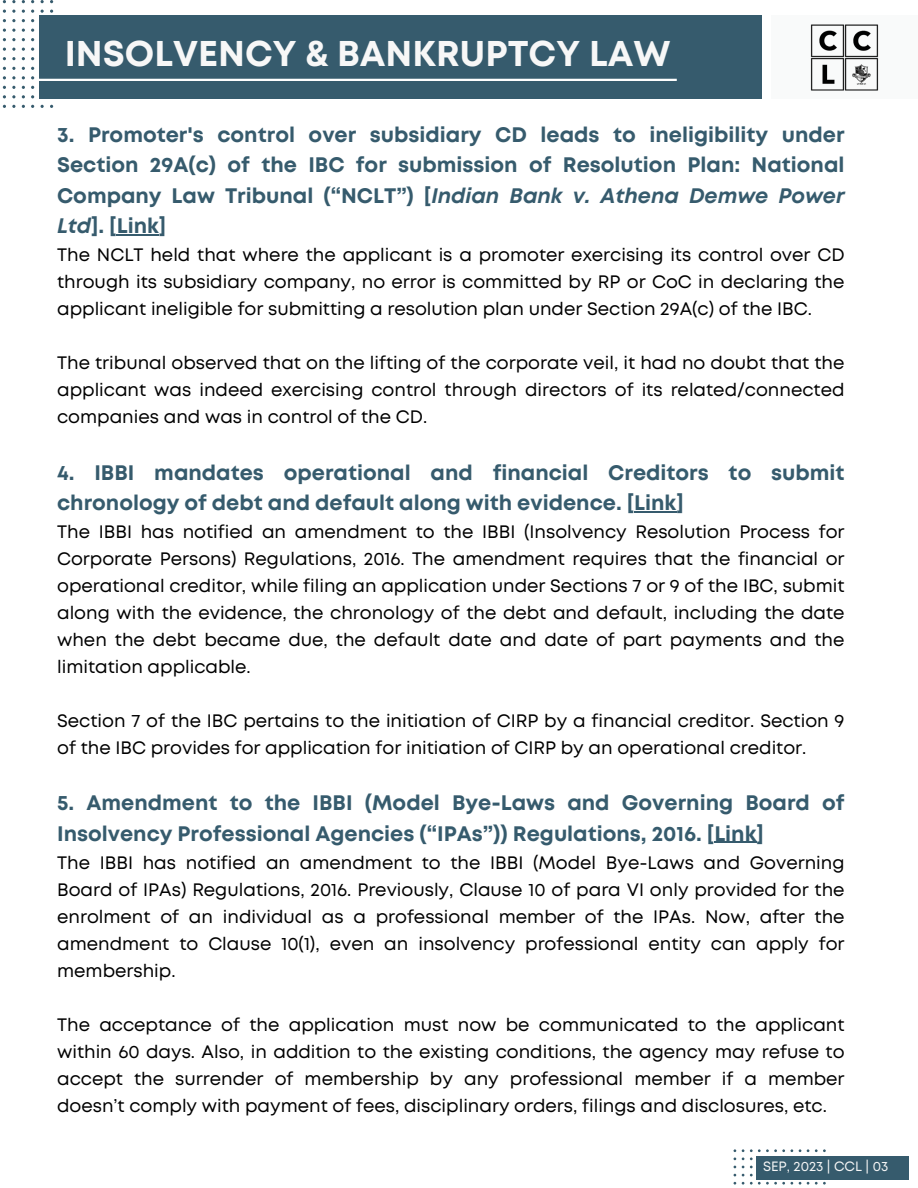
<style>
.page{position:relative;width:918px;height:1188px;background:#fff}
.page>*{position:absolute;margin:0;border:0;box-sizing:border-box;transform-origin:0 0}
.t1{font:700 35.7px "Mont";color:#f7f7f7}
.t2{font:700 21px/30.3px "Mont";color:#365b6d}
.t3{font:18px/27px "Mont";color:#000;text-align:justify}
.t4{font:13.5px "Mont";color:#f7f7f7}
.s1{font-style:italic}
</style>
<div class="page">
<svg style="left:2px;top:0;width:51px;height:108px"></svg>
<div style="left:39px;top:15px;width:722px;height:84px;background:#365b6d"></div>
<hr style="left:39px;top:79px;width:638px;height:2px;background:#fff">
<svg style="left:734px;top:1149px;width:92px;height:36px"></svg>
<div style="left:756px;top:1157px;width:153px;height:23px;background:#365b6d"></div>
<div style="left:771px;top:15px;width:146px;height:84px;background:#f9fafa"></div>
<img style="left:810px;top:24px;width:69px;height:67px">
<hr style="left:117px;top:234px;width:42px;height:1px;background:#365b6d">
<hr style="left:634px;top:511px;width:42px;height:1px;background:#365b6d">
<hr style="left:714px;top:842px;width:43px;height:1px;background:#365b6d">
<p class="t1" style="left:65px;top:40px;width:607px">INSOLVENCY &amp; BANKRUPTCY LAW</p>
<p class="t2" style="left:57px;top:121px;width:789px;text-align:justify">3. Promoter's control over subsidiary CD leads to ineligibility under Section 29A(c) of the IBC for submission of Resolution Plan: National Company Law Tribunal (“NCLT”) [<span class="s1">Indian Bank v. Athena Demwe Power Ltd</span>]. [Link]</p>
<p class="t3" style="left:57px;top:243px;width:789px">The NCLT held that where the applicant is a promoter exercising its control over CD through its subsidiary company, no error is committed by RP or CoC in declaring the applicant ineligible for submitting a resolution plan under Section 29A(c) of the IBC.</p>
<p class="t3" style="left:57px;top:351px;width:789px">The tribunal observed that on the lifting of the corporate veil, it had no doubt that the applicant was indeed exercising control through directors of its related/connected companies and was in control of the CD.</p>
<p class="t2" style="left:57px;top:459px;width:789px">4. IBBI mandates operational and financial Creditors to submit chronology of debt and default along with evidence. [Link]</p>
<p class="t3" style="left:57px;top:520px;width:789px">The IBBI has notified an amendment to the IBBI (Insolvency Resolution Process for Corporate Persons) Regulations, 2016. The amendment requires that the financial or operational creditor, while filing an application under Sections 7 or 9 of the IBC, submit along with the evidence, the chronology of the debt and default, including the date when the debt became due, the default date and date of part payments and the limitation applicable.</p>
<p class="t3" style="left:57px;top:709px;width:789px">Section 7 of the IBC pertains to the initiation of CIRP by a financial creditor. Section 9 of the IBC provides for application for initiation of CIRP by an operational creditor.</p>
<p class="t2" style="left:57px;top:789px;width:789px">5. Amendment to the IBBI (Model Bye-Laws and Governing Board of<br>Insolvency Professional Agencies (“IPAs”)) Regulations, 2016. [Link]</p>
<p class="t3" style="left:57px;top:850px;width:789px">The IBBI has notified an amendment to the IBBI (Model Bye-Laws and Governing Board of IPAs) Regulations, 2016. Previously, Clause 10 of para VI only provided for the enrolment of an individual as a professional member of the IPAs. Now, after the amendment to Clause 10(1), even an insolvency professional entity can apply for membership.</p>
<p class="t3" style="left:57px;top:1012px;width:789px">The acceptance of the application must now be communicated to the applicant within 60 days. Also, in addition to the existing conditions, the agency may refuse to accept the surrender of membership by any professional member if a member doesn’t comply with payment of fees, disciplinary orders, filings and disclosures, etc.</p>
<p class="t4" style="left:763px;top:1161px;width:127px">SEP, 2023 | CCL | 03</p>
</div>
